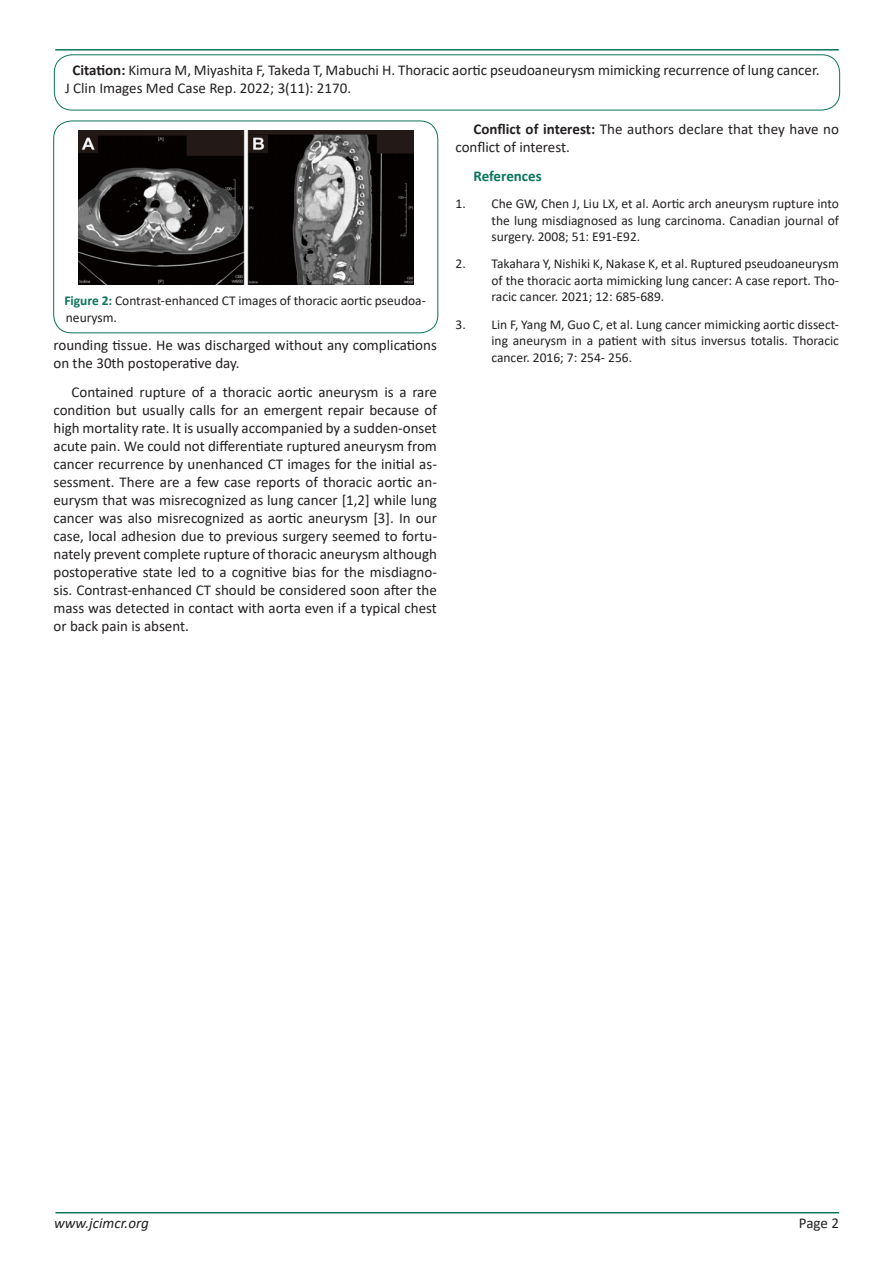
<style>
.page{position:relative;width:893px;height:1263px;background:#fff}
.page>*{position:absolute;margin:0;border:0;box-sizing:border-box;transform-origin:0 0}
.t1{font:15px/18px "Calibri";color:#231f20}
.t2{font:italic 15px "Calibri";color:#231f20}
.t3{font:700 15px "Calibri";color:#0a755b}
.t4{font:13.5px/16.5px "Calibri";color:#231f20;text-align:justify}
.s1{font-weight:700}
.s2{font-weight:700;color:#0a755b}
</style>
<div class="page">
<hr style="left:55px;top:1212px;width:784px;height:1px;background:#0a755b">
<hr style="left:55px;top:49px;width:784px;height:2px;background:#0a755b">
<div style="left:54px;top:55px;width:786px;height:55px;border:1px solid #0a755b;border-radius:18px"></div>
<div style="left:53px;top:121px;width:385px;height:212px;border:1px solid #0a755b;border-radius:18px"></div>
<img style="left:78px;top:130px;width:335px;height:154px">
<p class="t1" style="left:65px;top:61px;width:756px;text-indent:8px"><span class="s1">Citation:</span> Kimura M, Miyashita F, Takeda T, Mabuchi H. Thoracic aortic pseudoaneurysm mimicking recurrence of lung cancer.<br>J Clin Images Med Case Rep. 2022; 3(11): 2170.</p>
<p class="t4" style="left:64px;top:292px;width:363px"><span class="s2">Figure 2:</span> Contrast-enhanced CT images of thoracic aortic pseudoa&shy;neurysm.</p>
<p class="t1" style="left:53px;top:336px;width:385px">rounding tissue. He was discharged without any complications on the 30th postoperative day.</p>
<p class="t1" style="left:53px;top:383px;width:385px;text-align:justify;text-indent:18px">Contained rupture of a thoracic aortic aneurysm is a rare condition but usually calls for an emergent repair because of high mortality rate. It is usually accompanied by a sudden-onset acute pain. We could not differentiate ruptured aneurysm from cancer recurrence by unenhanced CT images for the initial as&shy;sessment. There are a few case reports of thoracic aortic an&shy;eurysm that was misrecognized as lung cancer [1,2] while lung cancer was also misrecognized as aortic aneurysm [3]. In our case, local adhesion due to previous surgery seemed to fortu&shy;nately prevent complete rupture of thoracic aneurysm although postoperative state led to a cognitive bias for the misdiagno&shy;sis. Contrast-enhanced CT should be considered soon after the mass was detected in contact with aorta even if a typical chest or back pain is absent.</p>
<p class="t1" style="left:455px;top:120px;width:385px;text-indent:18px"><span class="s1">Conflict of interest:</span> The authors declare that they have no conflict of interest.</p>
<p class="t3" style="left:473px;top:165px;width:70px">References</p>
<p class="t4" style="left:491px;top:195px;width:349px;text-indent:-36px">1. Che GW, Chen J, Liu LX, et al. Aortic arch aneurysm rupture into the lung misdiagnosed as lung carcinoma. Canadian journal of surgery. 2008; 51: E91-E92.</p>
<p class="t4" style="left:491px;top:255px;width:349px;text-indent:-36px">2. Takahara Y, Nishiki K, Nakase K, et al. Ruptured pseudoaneurysm of the thoracic aorta mimicking lung cancer: A case report. Tho&shy;racic cancer. 2021; 12: 685-689.</p>
<p class="t4" style="left:491px;top:316px;width:349px;text-indent:-36px">3. Lin F, Yang M, Guo C, et al. Lung cancer mimicking aortic dissect&shy;ing aneurysm in a patient with situs inversus totalis. Thoracic cancer. 2016; 7: 254- 256.</p>
<p class="t2" style="left:54px;top:1212px;width:96px">www.jcimcr.org</p>
<p class="t1" style="left:799px;top:1213px;width:42px">Page 2</p>
</div>
